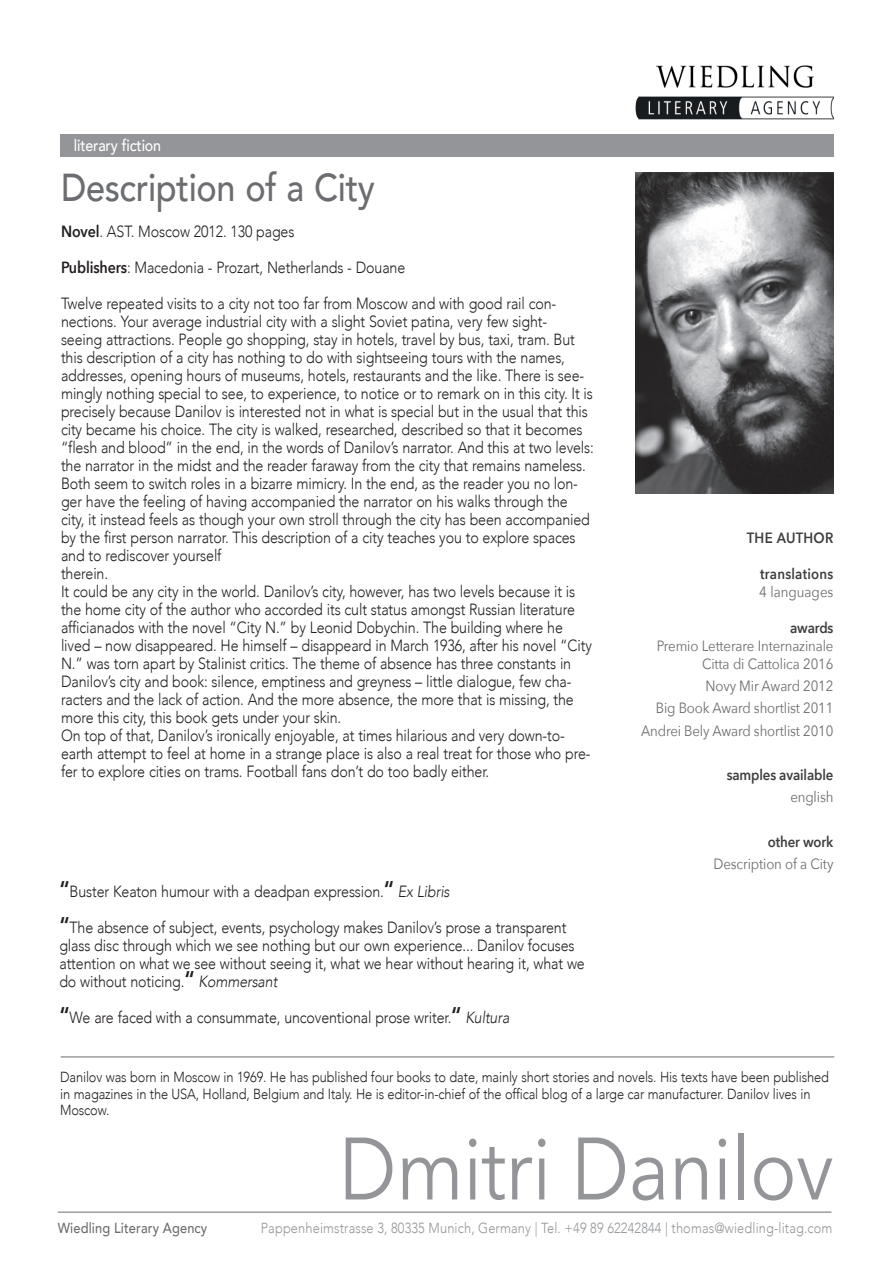
<style>
.page{position:relative;width:893px;height:1263px;background:#fff}
.page>*{position:absolute;margin:0;border:0;box-sizing:border-box;transform-origin:0 0}
.t1{font:87.45px "Avenir Next";letter-spacing:-.01em;color:#939598;scale:.88 1}
.t2{font:500 38.85px "Avenir";letter-spacing:-.01em;color:#6c6d70;scale:.88 1}
.t3{font:300 16.2px/18px "Avenir";letter-spacing:-.01em;color:#231f20;scale:.88 1}
.t4{font:500 16.2px "Avenir";letter-spacing:-.01em;color:#fff;scale:.88 1}
.t5{font:14.85px/22.2px "Avenir Next";letter-spacing:-.01em;color:#6c6d70;text-align:right;scale:.89 1}
.t6{font:600 14.85px "Avenir Next";letter-spacing:-.01em;color:#3e3e3f;scale:.89 1}
.t7{font:600 14.85px "Avenir Next";letter-spacing:.02em;color:#3e3e3f;scale:.89 1}
.t8{font:300 14.55px/16.5px "Avenir";letter-spacing:-.01em;color:#231f20;scale:.88 1}
.t9{font:300 14.55px "Avenir";letter-spacing:.01em;color:#939598;scale:.88 1}
.t10{font:500 14.55px "Avenir";letter-spacing:.01em;color:#6c6d70;scale:.88 1}
.s1{font-family:"Avenir Next";font-weight:600}
.s2{font-weight:800;font-size:22.65px}
.s3{font-style:italic}
</style>
<div class="page">
<img style="left:629px;top:65px;width:204px;height:70px">
<div style="left:60px;top:135px;width:773px;height:22px;background:#939598"></div>
<hr style="left:58px;top:1212px;width:773px;height:1px;background:#6c6d70">
<hr style="left:61px;top:1057px;width:773px;height:1px;background:#6c6d70">
<img style="left:635px;top:173px;width:199px;height:321px">
<p class="t4" style="left:74px;top:131px;width:101px">literary fiction</p>
<h2 class="t2" style="left:61px;top:154px;width:358px">Description of a City</h2>
<p class="t3" style="left:61px;top:223px;width:267px"><span class="s1">Novel</span>. AST. Moscow 2012. 130 pages</p>
<p class="t3" style="left:61px;top:259px;width:393px"><span class="s1">Publishers</span>: Macedonia - Prozart, Netherlands - Douane</p>
<p class="t3" style="left:61px;top:295px;width:607px">Twelve repeated visits to a city not too far from Moscow and with good rail con&shy;nections. Your average industrial city with a slight Soviet patina, very few sight-<br>seeing attractions. People go shopping, stay in hotels, travel by bus, taxi, tram. But this description of a city has nothing to do with sightseeing tours with the names, addresses, opening hours of museums, hotels, restaurants and the like. There is see&shy;mingly nothing special to see, to experience, to notice or to remark on in this city. It is precisely because Danilov is interested not in what is special but in the usual that this city became his choice. The city is walked, researched, described so that it becomes “flesh and blood” in the end, in the words of Danilov’s narrator. And this at two levels: the narrator in the midst and the reader faraway from the city that remains nameless.<br>Both seem to switch roles in a bizarre mimicry. In the end, as the reader you no lon&shy;ger have the feeling of having accompanied the narrator on his walks through the city, it instead feels as though your own stroll through the city has been accompanied by the first person narrator. This description of a city teaches you to explore spaces and to rediscover yourself<br>therein.<br>It could be any city in the world. Danilov’s city, however, has two levels because it is the home city of the author who accorded its cult status amongst Russian literature afficianados with the novel “City N.” by Leonid Dobychin. The building where he lived – now disappeared. He himself – disappeard in March 1936, after his novel “City N.” was torn apart by Stalinist critics. The theme of absence has three constants in Danilov’s city and book: silence, emptiness and greyness – little dialogue, few cha&shy;racters and the lack of action. And the more absence, the more that is missing, the more this city, this book gets under your skin.<br>On top of that, Danilov’s ironically enjoyable, at times hilarious and very down-to&shy;earth attempt to feel at home in a strange place is also a real treat for those who pre&shy;fer to explore cities on trams. Football fans don’t do too badly either.</p>
<p class="t3" style="left:59px;top:882px;width:445px"><span class="s2">“</span>Buster Keaton humour with a deadpan expression.<span class="s2">“</span> <span class="s3">Ex Libris</span></p>
<p class="t3" style="left:59px;top:918px;width:598px"><span class="s2">“</span>The absence of subject, events, psychology makes Danilov’s prose a transparent glass disc through which we see nothing but our own experience... Danilov focuses attention on what we see without seeing it, what we hear without hearing it, what we do without noticing.<span class="s2">“</span> <span class="s3">Kommersant</span></p>
<p class="t3" style="left:59px;top:1008px;width:513px"><span class="s2">“</span>We are faced with a consummate, uncoventional prose writer.<span class="s2">“</span> <span class="s3">Kultura</span></p>
<p class="t7" style="left:747px;top:525px;width:99px">THE AUTHOR</p>
<p class="t7" style="left:760px;top:561px;width:84px">translations</p>
<p class="t5" style="left:759px;top:580px;width:85px">4 languages</p>
<p class="t6" style="left:790px;top:615px;width:50px">awards</p>
<p class="t5" style="left:657px;top:636px;width:200px;line-height:18px">Premio Letterare Internazinale<br>Citta di Cattolica 2016</p>
<p class="t5" style="left:641px;top:674px;width:218px">Novy Mir Award 2012<br>Big Book Award shortlist 2011<br>Andrei Bely Award shortlist 2010</p>
<p class="t6" style="left:727px;top:762px;width:121px">samples available</p>
<p class="t5" style="left:790px;top:785px;width:50px">english</p>
<p class="t6" style="left:768px;top:829px;width:75px">other work</p>
<p class="t5" style="left:713px;top:852px;width:136px">Description of a City</p>
<p class="t8" style="left:60px;top:1069px;width:875px">Danilov was born in Moscow in 1969. He has published four books to date, mainly short stories and novels. His texts have been published in magazines in the USA, Holland, Belgium and Italy. He is editor-in-chief of the offical blog of a large car manufacturer. Danilov lives in<br>Moscow.</p>
<h1 class="t1" style="left:338px;top:1095px;width:564px">Dmitri Danilov</h1>
<p class="t10" style="left:58px;top:1215px;width:171px">Wiedling Literary Agency</p>
<p class="t9" style="left:261px;top:1219px;width:651px">Pappenheimstrasse 3, 80335 Munich, Germany | Tel. +49 89 62242844 | thomas@wiedling-litag.com</p>
</div>
